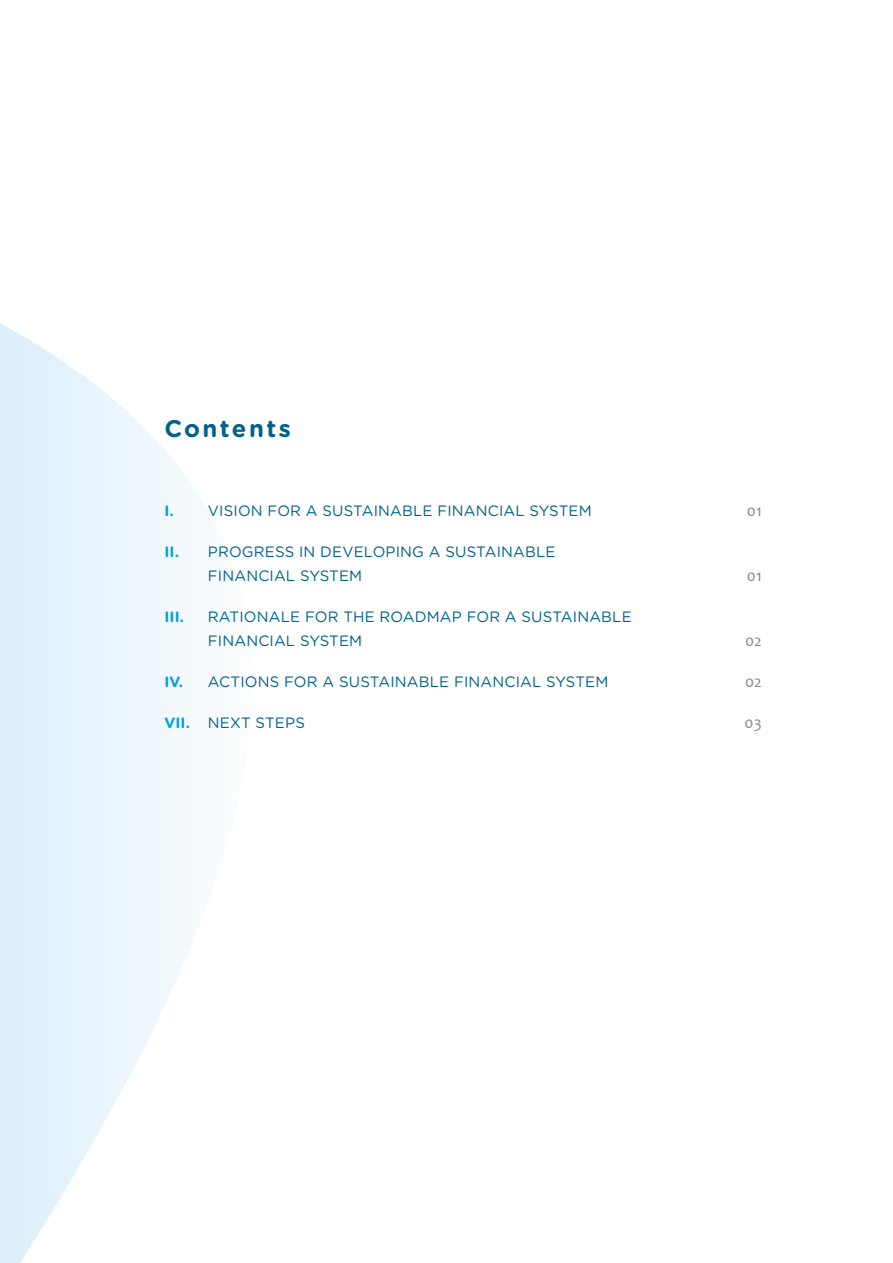
<style>
.page{position:relative;width:893px;height:1263px;background:#fff}
.page>*{position:absolute;margin:0;border:0;box-sizing:border-box;transform-origin:0 0}
.t1{font:700 24px "Gotham Rounded";letter-spacing:.1em;color:#00628b}
.t2{font:16.5px "Candara";letter-spacing:.01em;color:#878787}
.t3{font:15px/24px "Gotham Rounded";letter-spacing:.01em;color:#00628b}
.t4{font:700 15px "Gotham Rounded";color:#009fe3}
.s1{font-weight:700;color:#009fe3}
</style>
<div class="page">
<svg style="left:0;top:323px;width:190px;height:940px"></svg>
<h1 class="t1" style="left:164px;top:411px;width:128px">Contents</h1>
<p class="t3" style="left:164px;top:498px;width:429px"><span class="s1">I.</span> VISION FOR A SUSTAINABLE FINANCIAL SYSTEM</p>
<p class="t2" style="left:747px;top:500px;width:16px">01</p>
<p class="t3" style="left:208px;top:539px;width:349px;text-indent:-43px"><span class="s1">II.</span> PROGRESS IN DEVELOPING A SUSTAINABLE<br>FINANCIAL SYSTEM</p>
<p class="t2" style="left:747px;top:565px;width:16px">01</p>
<p class="t4" style="left:164px;top:606px;width:21px">III.</p>
<p class="t3" style="left:208px;top:604px;width:425px">RATIONALE FOR THE ROADMAP FOR A SUSTAINABLE<br>FINANCIAL SYSTEM</p>
<p class="t2" style="left:745px;top:630px;width:18px">02</p>
<p class="t3" style="left:164px;top:669px;width:446px"><span class="s1">IV.</span> ACTIONS FOR A SUSTAINABLE FINANCIAL SYSTEM</p>
<p class="t2" style="left:745px;top:671px;width:18px">02</p>
<p class="t3" style="left:164px;top:710px;width:142px"><span class="s1">VII.</span> NEXT STEPS</p>
<p class="t2" style="left:745px;top:712px;width:19px">03</p>
</div>
